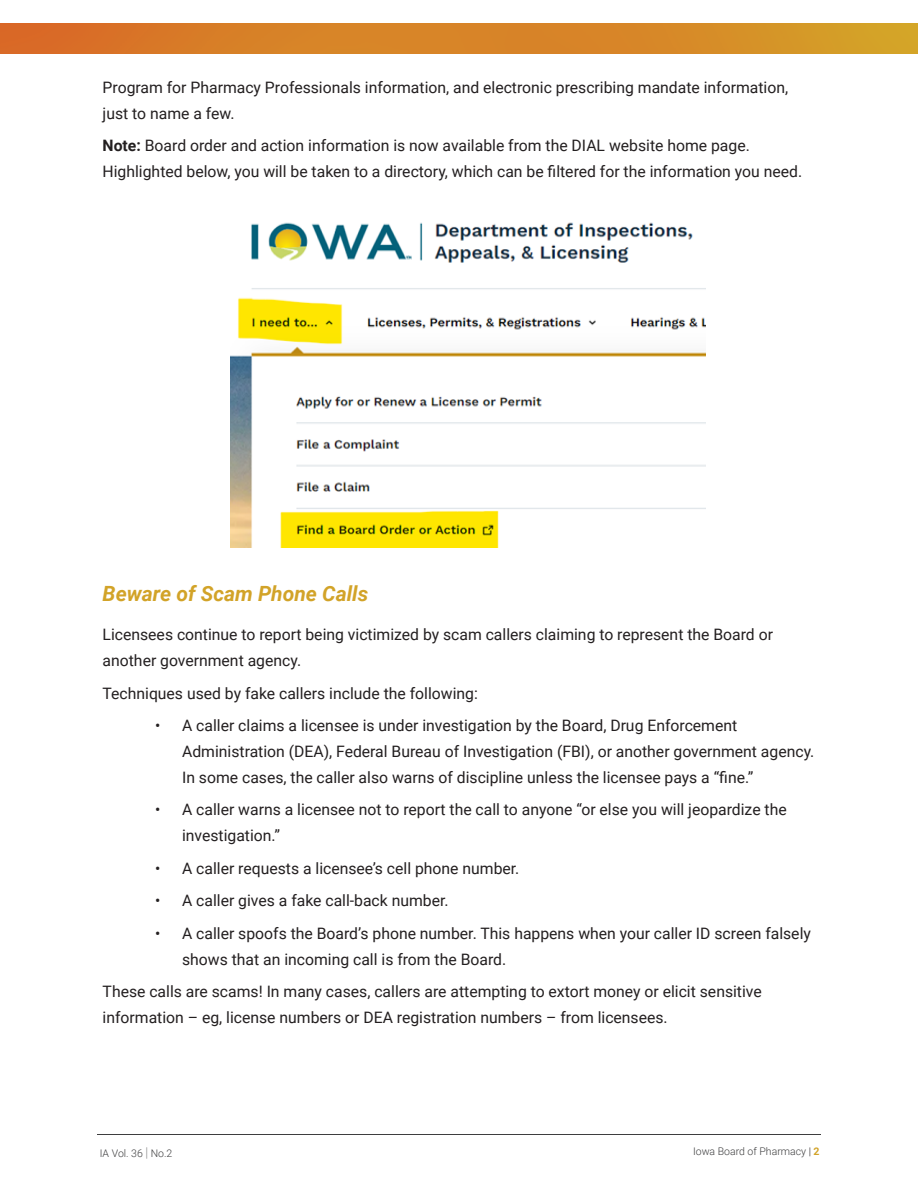
<style>
.page{position:relative;width:918px;height:1188px;background:#fff}
.page>*{position:absolute;margin:0;border:0;box-sizing:border-box;transform-origin:0 0}
.Header_1{font:italic 700 21px "Roboto";color:#d2a328}
.Paragraph{font:15.75px/25.8px "Roboto";color:#231f20}
.t1{font:300 10.5px "Roboto";color:#3e3e3f}
.s1{font-weight:700}
.s2{font-weight:100;font-size:13.5px}
.s3{color:#231f20}
.s4{font-weight:700;color:#d2a328}
</style>
<div class="page">
<hr style="left:97px;top:1135px;width:724px;height:1px;background:#3e3e3f">
<img style="left:0;top:24px;width:918px;height:30px">
<img style="left:230px;top:222px;width:475px;height:325px">
<p class="Paragraph" style="left:103px;top:74px;width:687px">Program for Pharmacy Professionals information, and electronic prescribing mandate information, just to name a few.</p>
<p class="Paragraph" style="left:103px;top:132px;width:701px"><span class="s1">Note:</span> Board order and action information is now available from the DIAL website home page.<br>Highlighted below, you will be taken to a directory, which can be filtered for the information you need.</p>
<p class="Header_1" style="left:103px;top:579px;width:267px">Beware of Scam Phone Calls</p>
<p class="Paragraph" style="left:103px;top:621px;width:672px">Licensees continue to report being victimized by scam callers claiming to represent the Board or another government agency.</p>
<p class="Paragraph" style="left:103px;top:680px;width:377px">Techniques used by fake callers include the following:</p>
<p class="Paragraph" style="left:182px;top:712px;width:634px;text-indent:-27px">• A caller claims a licensee is under investigation by the Board, Drug Enforcement<br>Administration (DEA), Federal Bureau of Investigation (FBI), or another government agency.<br>In some cases, the caller also warns of discipline unless the licensee pays a “fine.”</p>
<p class="Paragraph" style="left:182px;top:796px;width:606px;text-indent:-27px">• A caller warns a licensee not to report the call to anyone “or else you will jeopardize the investigation.”</p>
<p class="Paragraph" style="left:155px;top:855px;width:366px">• A caller requests a licensee’s cell phone number.</p>
<p class="Paragraph" style="left:155px;top:887px;width:295px">• A caller gives a fake call-back number.</p>
<p class="Paragraph" style="left:182px;top:920px;width:630px;text-indent:-27px">• A caller spoofs the Board’s phone number. This happens when your caller ID screen falsely shows that an incoming call is from the Board.</p>
<p class="Paragraph" style="left:103px;top:978px;width:661px">These calls are scams! In many cases, callers are attempting to extort money or elicit sensitive information – eg, license numbers or DEA registration numbers – from licensees.</p>
<p class="t1" style="left:100px;top:1146px;width:74px">IA Vol. 36 <span class="s2">|</span> No.2</p>
<p class="t1" style="left:693px;top:1144px;width:128px">Iowa Board of Pharmacy <span class="s3">|</span> <span class="s4">2</span></p>
</div>
